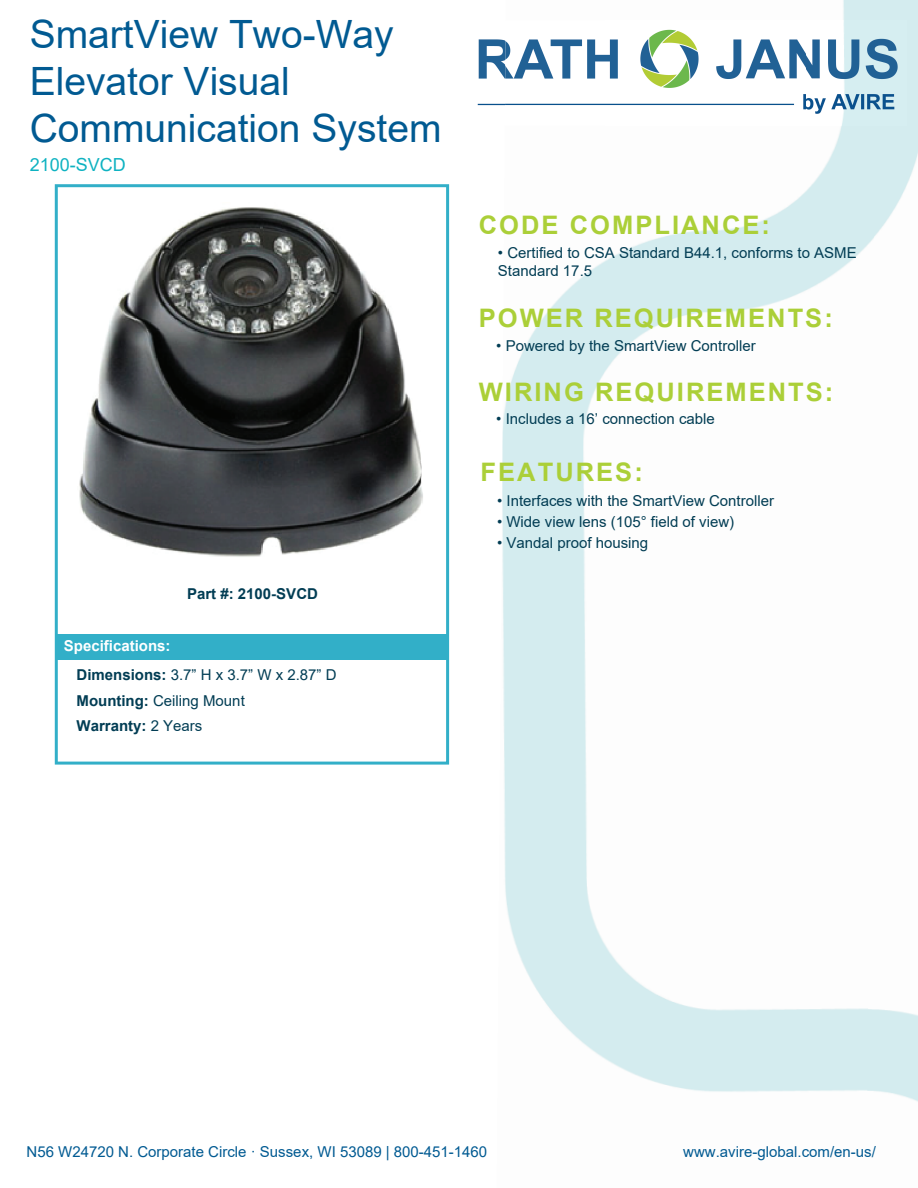
<style>
.page{position:relative;width:918px;height:1188px;background:#fff}
.page>*{position:absolute;margin:0;border:0;box-sizing:border-box;transform-origin:0 0}
.t1{font:39px/46.8px "Arial";color:#015a92}
.t2{font:700 25.5px "Arial";letter-spacing:.08em;color:#abcf38}
.t3{font:18px "Arial";color:#0eb2c1}
.t4{font:15px/25.5px "Arial";color:#023d54}
.t5{font:15px "Arial";color:#015a92}
.t6{font:700 15px "Arial";color:#023d54}
.t7{font:700 15px "Arial";color:#fff}
.s1{font-weight:700}
</style>
<div class="page">
<div style="left:843px;top:0;width:75px;height:51px;background:#d4ecef"></div>
<img style="left:875px;top:51px;width:43px;height:1051px">
<img style="left:502px;top:126px;width:373px;height:966px">
<svg style="left:55px;top:184px;width:394px;height:581px"></svg>
<img style="left:77px;top:202px;width:350px;height:361px">
<div style="left:56px;top:634px;width:392px;height:26px;background:#32afc8"></div>
<img style="left:477px;top:20px;width:430px;height:106px">
<h1 class="t1" style="left:30px;top:11px;width:413px">SmartView Two-Way<br>Elevator Visual<br>Communication System</h1>
<p class="t3" style="left:30px;top:152px;width:98px">2100-SVCD</p>
<p class="t7" style="left:64px;top:635px;width:108px">Specifications:</p>
<p class="t6" style="left:187px;top:583px;width:132px">Part #: 2100-SVCD</p>
<p class="t4" style="left:77px;top:662px;width:262px"><span class="s1">Dimensions:</span> 3.7” H x 3.7” W x 2.87” D<br><span class="s1">Mounting:</span> Ceiling Mount<br><span class="s1">Warranty:</span> 2 Years</p>
<h2 class="t2" style="left:479px;top:207px;width:293px">CODE COMPLIANCE:</h2>
<p class="t4" style="left:498px;top:244px;width:360px;line-height:18px">• Certified to CSA Standard B44.1, conforms to ASME<br>Standard 17.5</p>
<h2 class="t2" style="left:479px;top:300px;width:356px">POWER REQUIREMENTS:</h2>
<p class="t4" style="left:496px;top:333px;width:261px">• Powered by the SmartView Controller</p>
<h2 class="t2" style="left:479px;top:374px;width:356px">WIRING REQUIREMENTS:</h2>
<p class="t4" style="left:496px;top:406px;width:220px">• Includes a 16’ connection cable</p>
<h2 class="t2" style="left:481px;top:454px;width:164px">FEATURES:</h2>
<p class="t4" style="left:497px;top:488px;width:279px">• Interfaces with the SmartView Controller</p>
<p class="t4" style="left:497px;top:509px;width:239px">• Wide view lens (105° field of view)</p>
<p class="t4" style="left:497px;top:530px;width:153px">• Vandal proof housing</p>
<p class="t5" style="left:27px;top:1141px;width:462px">N56 W24720 N. Corporate Circle · Sussex, WI 53089 | 800-451-1460</p>
<p class="t5" style="left:683px;top:1141px;width:194px">www.avire-global.com/en-us/</p>
</div>
